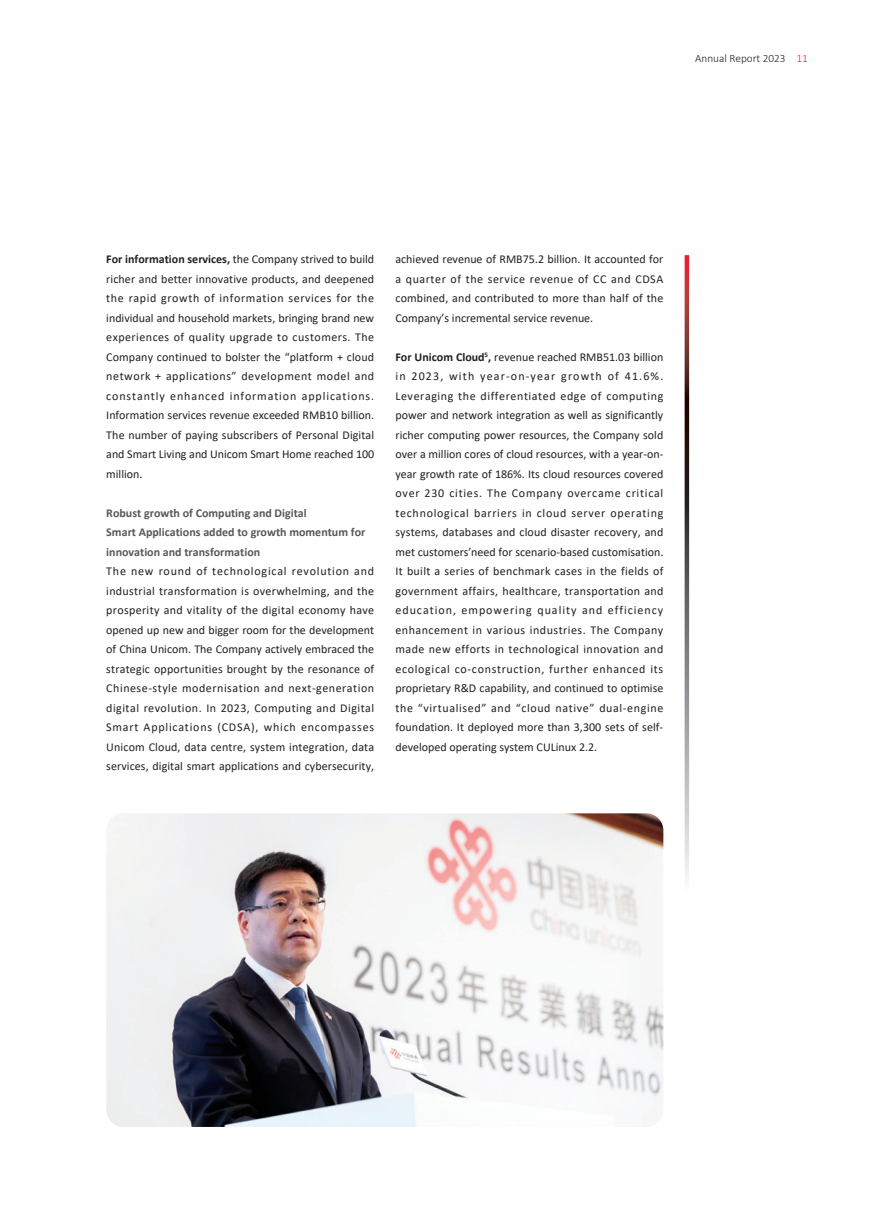
<style>
.page{position:relative;width:893px;height:1212px;background:#fff}
.page>*{position:absolute;margin:0;border:0;box-sizing:border-box;transform-origin:0 0}
._01_Body_Text{font:12px/19.5px "Calibri";color:#231f20;text-align:justify}
._04___H2{font:700 12px/19.5px "Calibri";color:#57585a}
.t1{font:300 11.25px "Calibri";color:#231f20}
.s1{color:#ed1a33}
.s2{font-weight:700}
</style>
<div class="page">
<svg style="left:685px;top:255px;width:4px;height:623px;background:#7c6464"></svg>
<img style="left:106px;top:813px;width:557px;height:314px">
<p class="t1" style="left:695px;top:51px;width:114px">Annual Report 2023 <span class="s1">11</span></p>
<p class="_01_Body_Text" style="left:106px;top:249px;width:269px"><span class="s2">For information services,</span> the Company strived to build richer and better innovative products, and deepened the rapid growth of information services for the individual and household markets, bringing brand new experiences of quality upgrade to customers. The Company continued to bolster the “platform + cloud network + applications” development model and constantly enhanced information applications.<br>Information services revenue exceeded RMB10 billion.<br>The number of paying subscribers of Personal Digital and Smart Living and Unicom Smart Home reached 100 million.</p>
<p class="_04___H2" style="left:106px;top:503px;width:202px">Robust growth of Computing and Digital</p>
<p class="_04___H2" style="left:106px;top:522px;width:261px">Smart Applications added to growth momentum for innovation and transformation</p>
<p class="_01_Body_Text" style="left:106px;top:561px;width:269px">The new round of technological revolution and industrial transformation is overwhelming, and the prosperity and vitality of the digital economy have opened up new and bigger room for the development of China Unicom. The Company actively embraced the strategic opportunities brought by the resonance of Chinese-style modernisation and next-generation digital revolution. In 2023, Computing and Digital Smart Applications (CDSA), which encompasses Unicom Cloud, data centre, system integration, data services, digital smart applications and cybersecurity,</p>
<p class="_01_Body_Text" style="left:395px;top:249px;width:269px">achieved revenue of RMB75.2 billion. It accounted for a quarter of the service revenue of CC and CDSA combined, and contributed to more than half of the Company’s incremental service revenue.</p>
<p class="_01_Body_Text" style="left:395px;top:347px;width:269px"><span class="s2">For Unicom Cloud</span><sup>5</sup><span class="s2">,</span> revenue reached RMB51.03 billion in 2023, with year-on-year growth of 41.6%.<br>Leveraging the differentiated edge of computing power and network integration as well as significantly richer computing power resources, the Company sold over a million cores of cloud resources, with a year-on&shy;year growth rate of 186%. Its cloud resources covered over 230 cities. The Company overcame critical technological barriers in cloud server operating systems, databases and cloud disaster recovery, and met customers’need for scenario-based customisation.<br>It built a series of benchmark cases in the fields of government affairs, healthcare, transportation and education, empowering quality and efficiency enhancement in various industries. The Company made new efforts in technological innovation and ecological co-construction, further enhanced its proprietary R&amp;D capability, and continued to optimise the “virtualised” and “cloud native” dual-engine foundation. It deployed more than 3,300 sets of self&shy;developed operating system CULinux 2.2.</p>
</div>
